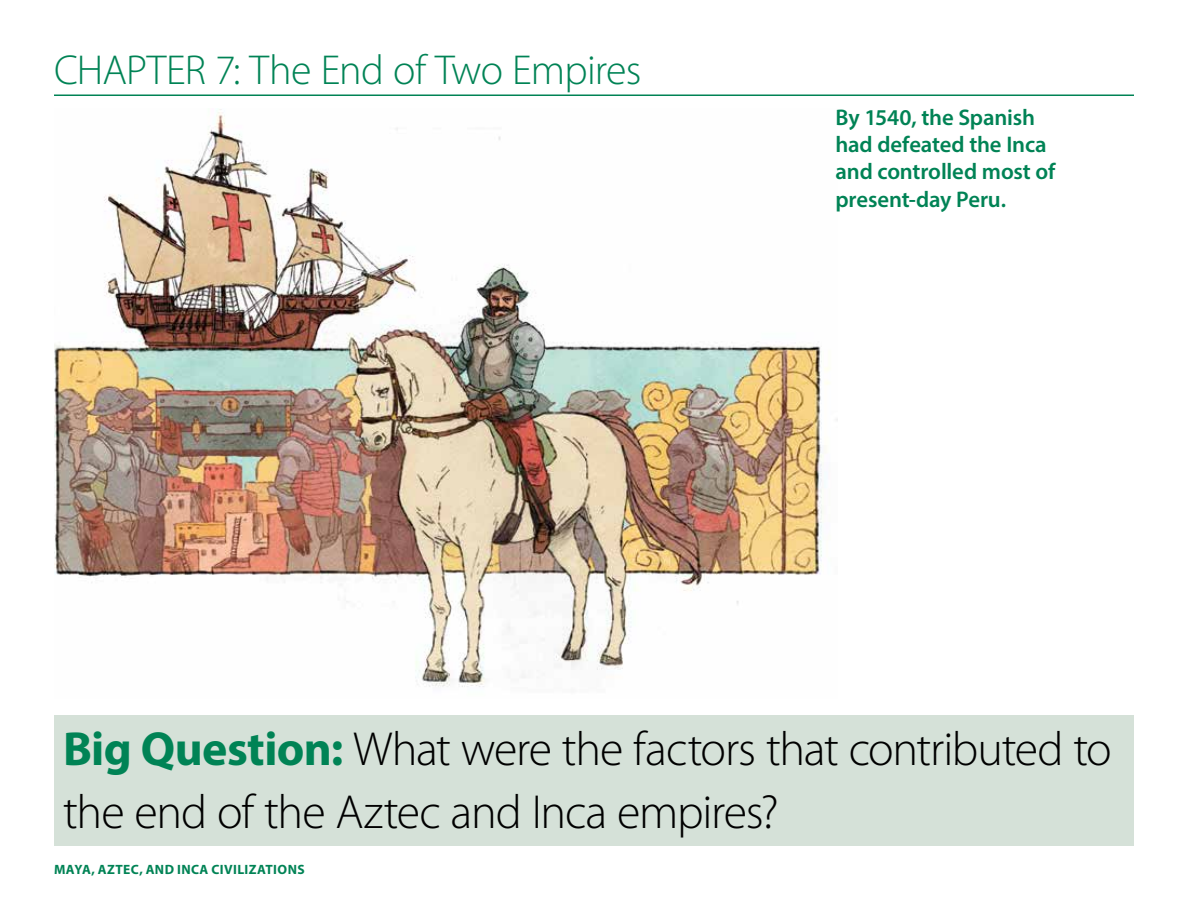
<style>
.page{position:relative;width:1188px;height:918px;background:#fff}
.page>*{position:absolute;margin:0;border:0;box-sizing:border-box;transform-origin:0 0}
.t1{font:300 48px/63px "Myriad Pro";letter-spacing:-.025em;color:#000}
.t2{font:300 42px "Myriad Pro";letter-spacing:-.02em;color:#008355}
.t3{font:600 22.65px/27.2px "Myriad Pro";letter-spacing:-.005em;color:#008355}
.t4{font:700 13.5px "Myriad Pro";letter-spacing:.03em;color:#008355}
.s1{font-weight:700;color:#008355}
</style>
<div class="page">
<hr style="left:54px;top:94px;width:1080px;height:2px;background:#008355">
<img style="left:54px;top:109px;width:783px;height:578px">
<div style="left:54px;top:716px;width:1080px;height:130px;background:#d5e1d8"></div>
<p class="t2" style="left:54px;top:45px;width:589px">CHAPTER 7: The End of Two Empires</p>
<p class="t3" style="left:836px;top:103px;width:222px">By 1540, the Spanish had defeated the Inca and controlled most of present-day Peru.</p>
<p class="t1" style="left:63px;top:717px;width:1050px"><span class="s1">Big Question:</span> What were the factors that contributed to the end of the Aztec and Inca empires?</p>
<p class="t4" style="left:54px;top:861px;width:252px">MAYA, AZTEC, AND INCA CIVILIZATIONS</p>
</div>
